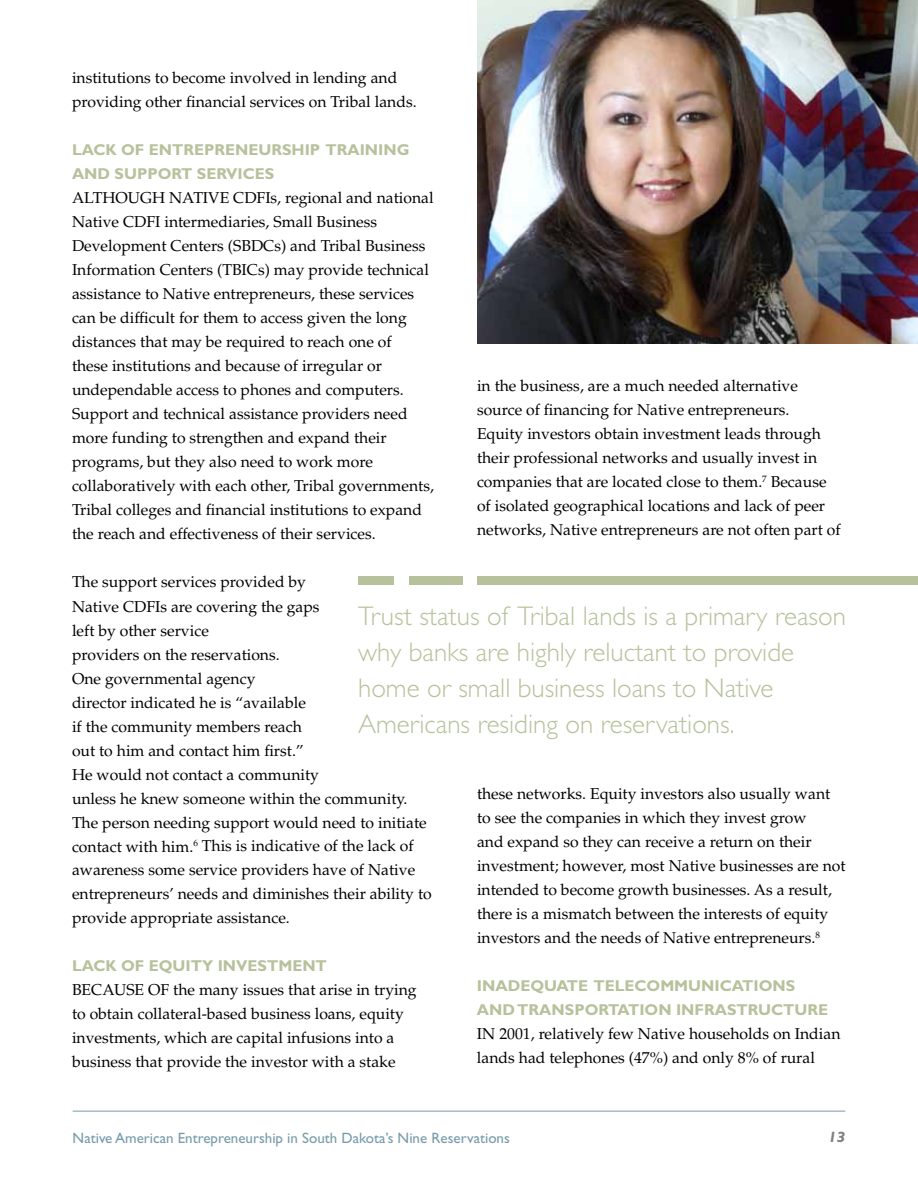
<style>
.page{position:relative;width:918px;height:1188px;background:#fff}
.page>*{position:absolute;margin:0;border:0;box-sizing:border-box;transform-origin:0 0}
.t1{font:300 27px/36px "Gill Sans Std";color:#b7c19c}
.t2{font:15.75px/24px "Palatino LT Std";color:#000}
.t3{font:700 15.75px "Gill Sans Std";color:#b7c19c}
.t4{font:15px "Gill Sans Std";color:#779caa}
.t5{font:italic 700 15px "Gill Sans Std";color:#807f83;scale:1.08 1}
</style>
<div class="page">
<hr style="left:73px;top:1111px;width:772px;height:1px;background:#779caa">
<img style="left:477px;top:0;width:441px;height:344px">
<div style="left:477px;top:576px;width:441px;height:8px;background:#b7c19c"></div>
<div style="left:409px;top:576px;width:54px;height:9px;background:#b7c19c"></div>
<div style="left:358px;top:576px;width:36px;height:9px;background:#b7c19c"></div>
<p class="t2" style="left:72px;top:66px;width:346px">institutions to become involved in lending and providing other financial services on Tribal lands.</p>
<p class="t3" style="left:72px;top:141px;width:154px">LACK OF ENTREPRENE</p>
<p class="t3" style="left:258px;top:141px;width:80px">URSHIP TRA</p>
<p class="t3" style="left:360px;top:141px;width:51px">INING</p>
<p class="t3" style="left:72px;top:165px;width:14px">AND</p>
<p class="t3" style="left:115px;top:165px;width:151px">SUPPORT SERVICES</p>
<p class="t2" style="left:72px;top:186px;width:364px">Although Native CDFIs, regional and national Native CDFI intermediaries, Small Business Development Centers (SBDCs) and Tribal Business Information Centers (TBICs) may provide technical assistance to Native entrepreneurs, these services can be difficult for them to access given the long distances that may be required to reach one of<br>these institutions and because of irregular or undependable access to phones and computers.<br>Support and technical assistance providers need more funding to strengthen and expand their programs, but they also need to work more collaboratively with each other, Tribal governments, Tribal colleges and financial institutions to expand the reach and effectiveness of their services.</p>
<p class="t2" style="left:72px;top:570px;width:361px">The support services provided by<br>Native CDFIs are covering the gaps<br>left by other service<br>providers on the reservations.<br>One governmental agency<br>director indicated he is “available<br>if the community members reach<br>out to him and contact him first.”<br>He would not contact a community<br>unless he knew someone within the community.<br>The person needing support would need to initiate contact with him.<sup>6</sup> This is indicative of the lack of awareness some service providers have of Native entrepreneurs’ needs and diminishes their ability to provide appropriate assistance.</p>
<p class="t3" style="left:72px;top:957px;width:256px">LACK OF EQUITY INVESTMENT</p>
<p class="t2" style="left:72px;top:978px;width:22px">Beca</p>
<p class="t2" style="left:477px;top:374px;width:365px">in the business, are a much needed alternative source of financing for Native entrepreneurs.<br>Equity investors obtain investment leads through their professional networks and usually invest in companies that are located close to them.<sup>7</sup> Because of isolated geographical locations and lack of peer networks, Native entrepreneurs are not often part of</p>
<h1 class="t1" style="left:358px;top:598px;width:489px">Trust status of Tribal lands is a primary reason why banks are highly reluctant to provide home or small business loans to Native Americans residing on reservations.</h1>
<p class="t2" style="left:477px;top:782px;width:370px">these networks. Equity investors also usually want to see the companies in which they invest grow<br>and expand so they can receive a return on their investment; however, most Native businesses are not intended to become growth businesses. As a result, there is a mismatch between the interests of equity investors and the needs of Native entrepreneurs.<sup>8</sup></p>
<p class="t3" style="left:477px;top:976px;width:12px">INADE</p>
<p class="t3" style="left:530px;top:976px;width:254px">QUATE TELECOMMUN ICATIONS</p>
<p class="t3" style="left:477px;top:1000px;width:14px">AND</p>
<p class="t3" style="left:517px;top:1000px;width:13px">TRANS</p>
<p class="t3" style="left:574px;top:1000px;width:141px">PORTATION IN FRAS</p>
<p class="t3" style="left:737px;top:1000px;width:82px">TRUCTURE</p>
<p class="t2" style="left:477px;top:1022px;width:365px">In 2001, relatively few Native households on Indian lands had telephones (47%) and only 8% of rural</p>
<p class="t2" style="left:72px;top:978px;width:346px;text-indent:42px">use of the many issues that arise in trying to obtain collateral-based business loans, equity investments, which are capital infusions into a business that provide the investor with a stake</p>
<p class="t4" style="left:73px;top:1129px;width:439px">Native American Entrepreneurship in South Dakota’s Nine Reservations</p>
<p class="t5" style="left:828px;top:1128px;width:17px">13</p>
</div>
